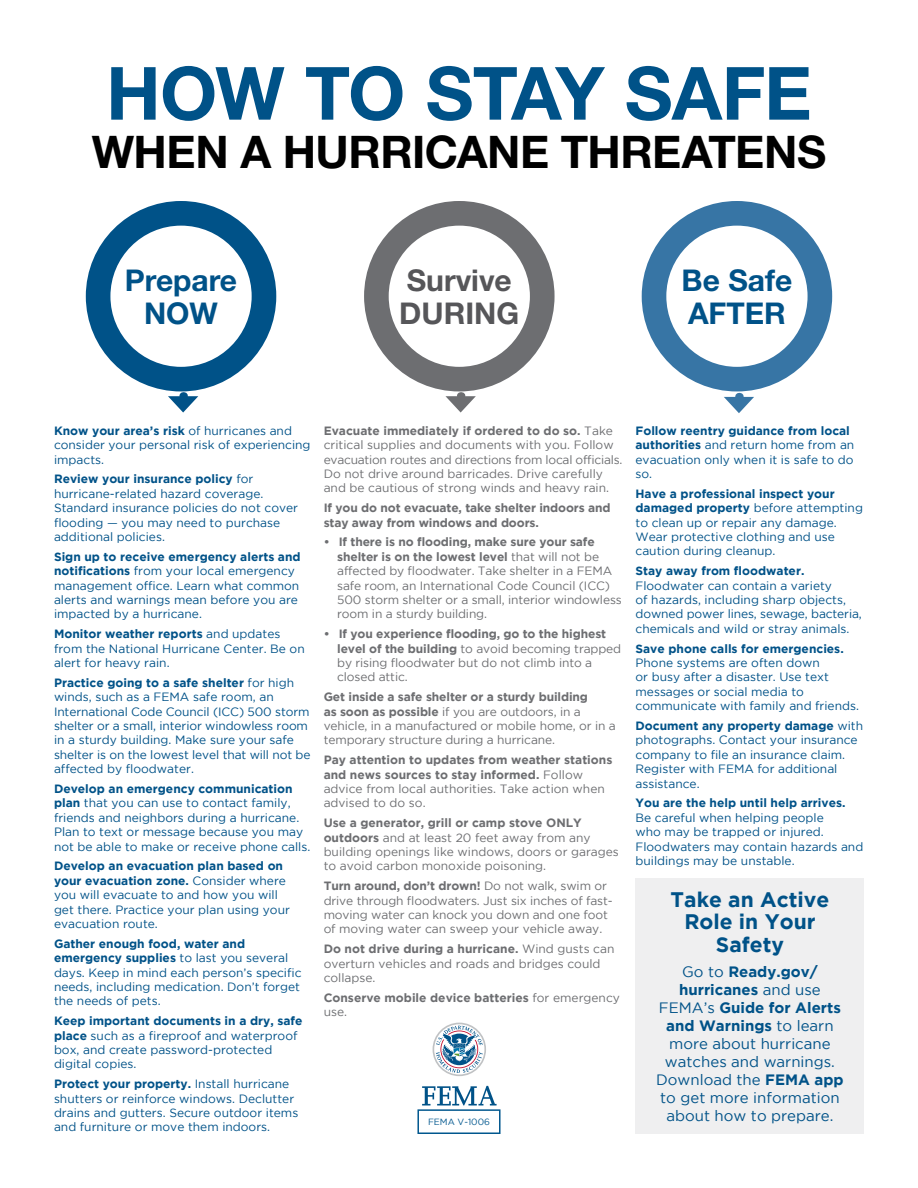
<style>
.page{position:relative;width:918px;height:1188px;background:#fff}
.page>*{position:absolute;margin:0;border:0;box-sizing:border-box;transform-origin:0 0}
.t1{font:700 73.5px "Helvetica Neue";letter-spacing:-.015em;color:#005288}
.t2{font:700 45px "Helvetica Neue";letter-spacing:-.01em;color:#000}
.t3{font:700 30px/33px "Helvetica Neue";color:#005288;text-align:center}
.t4{font:700 30px/33px "Helvetica Neue";color:#565659}
.t5{font:700 21px/22.5px "Gotham";color:#005288;text-align:center}
.t6{font:15px/18px "Gotham";color:#005288;text-align:center}
.BT_Blue{font:12px/14.4px "Gotham";color:#005288}
.BT_Gray{font:12px/14.4px "Gotham";letter-spacing:-.01em;color:#6d6e71}
.BT_Gray-2{font:700 12px/14.4px "Gotham";color:#6d6e71}
.t7{font:9px "Gotham";color:#00578e}
.s1{font-weight:700}
.s2{font-weight:400}
</style>
<div class="page">
<div style="left:86px;top:201px;width:190px;height:190px;background:#005288;border-radius:50%"></div>
<div style="left:110px;top:226px;width:142px;height:141px;background:#fff;border-radius:50%"></div>
<svg style="left:168px;top:392px;width:30px;height:21px"></svg>
<div style="left:364px;top:201px;width:191px;height:190px;background:#6d6e71;border-radius:50%"></div>
<div style="left:389px;top:226px;width:141px;height:141px;background:#fff;border-radius:50%"></div>
<svg style="left:445px;top:392px;width:31px;height:21px"></svg>
<svg style="left:724px;top:393px;width:30px;height:20px"></svg>
<div style="left:642px;top:201px;width:190px;height:190px;background:#3775a5;border-radius:50%"></div>
<div style="left:666px;top:226px;width:142px;height:141px;background:#fff;border-radius:50%"></div>
<div style="left:636px;top:879px;width:228px;height:255px;background:#efeff0"></div>
<svg style="left:422px;top:1086px;width:75px;height:20px"></svg>
<svg style="left:433px;top:1023px;width:53px;height:53px"></svg>
<div style="left:417px;top:1109px;width:84px;height:25px;background:#fff;border:2px solid #00578e"></div>
<p class="t1" style="left:106px;top:36px;width:707px">HOW TO STAY SAFE</p>
<p class="t2" style="left:92px;top:116px;width:736px">WHEN A HURRICANE THREATENS</p>
<p class="t3" style="left:125px;top:264px;width:114px">Prepare<br>NOW</p>
<p class="t4" style="left:399px;top:264px;width:121px">Survive<br>DURING</p>
<p class="t3" style="left:682px;top:264px;width:112px;text-align:left">Be Safe<br>AFTER</p>
<p class="BT_Blue" style="left:54px;top:423px;width:258px"><span class="s1">Know your area’s risk</span> of hurricanes and consider your personal risk of experiencing impacts.</p>
<p class="BT_Blue" style="left:54px;top:472px;width:246px"><span class="s1">Review your insurance policy</span> for hurricane-related hazard coverage.<br>Standard insurance policies do not cover flooding — you may need to purchase additional policies.</p>
<p class="BT_Blue" style="left:54px;top:549px;width:248px"><span class="s1">Sign up to receive emergency alerts and notifications</span> from your local emergency management office. Learn what common alerts and warnings mean before you are impacted by a hurricane.</p>
<p class="BT_Blue" style="left:54px;top:627px;width:252px"><span class="s1">Monitor weather reports</span> and updates from the National Hurricane Center. Be on alert for heavy rain.</p>
<p class="BT_Blue" style="left:54px;top:675px;width:258px"><span class="s1">Practice going to a safe shelter</span> for high winds, such as a FEMA safe room, an International Code Council (ICC) 500 storm shelter or a small, interior windowless room in a sturdy building. Make sure your safe shelter is on the lowest level that will not be affected by floodwater.</p>
<p class="BT_Blue" style="left:54px;top:781px;width:258px"><span class="s1">Develop an emergency communication plan</span> that you can use to contact family, friends and neighbors during a hurricane.<br>Plan to text or message because you may not be able to make or receive phone calls.</p>
<p class="BT_Blue" style="left:54px;top:859px;width:237px"><span class="s1">Develop an evacuation plan based on your evacuation zone.</span> Consider where you will evacuate to and how you will get there. Practice your plan using your evacuation route.</p>
<p class="BT_Blue" style="left:54px;top:936px;width:249px"><span class="s1">Gather enough food, water and emergency supplies</span> to last you several days. Keep in mind each person’s specific needs, including medication. Don’t forget the needs of pets.</p>
<p class="BT_Blue" style="left:54px;top:1014px;width:250px"><span class="s1">Keep important documents in a dry, safe place</span> such as a fireproof and waterproof box, and create password-protected digital copies.</p>
<p class="BT_Blue" style="left:54px;top:1077px;width:246px"><span class="s1">Protect your property.</span> Install hurricane shutters or reinforce windows. Declutter drains and gutters. Secure outdoor items and furniture or move them indoors.</p>
<p class="BT_Gray" style="left:324px;top:423px;width:300px"><span class="s1">Evacuate immediately if ordered to do so.</span> Take critical supplies and documents with you. Follow evacuation routes and directions from local officials.<br>Do not drive around barricades. Drive carefully and be cautious of strong winds and heavy rain.</p>
<p class="BT_Gray-2" style="left:324px;top:500px;width:289px">If you do not evacuate, take shelter indoors and stay away from windows and doors.</p>
<p class="BT_Gray" style="left:337px;top:535px;width:286px;text-indent:-14px"><span class="s1">• If there is no flooding, make sure your safe shelter is on the lowest level</span> that will not be affected by floodwater. Take shelter in a FEMA safe room, an International Code Council (ICC)<br>500 storm shelter or a small, interior windowless room in a sturdy building.</p>
<p class="BT_Gray" style="left:337px;top:627px;width:286px;text-indent:-14px"><span class="s1">• If you experience flooding, go to the highest level of the building</span> to avoid becoming trapped by rising floodwater but do not climb into a closed attic.</p>
<p class="BT_Gray" style="left:324px;top:690px;width:294px"><span class="s1">Get inside a safe shelter or a sturdy building<br>as soon as possible</span> if you are outdoors, in a vehicle, in a manufactured or mobile home, or in a temporary structure during a hurricane.</p>
<p class="BT_Gray-2" style="left:324px;top:752px;width:290px">Pay attention to updates from weather stations and news sources to stay informed. <span class="s2">Follow advice from local authorities. Take action when advised to do so.</span></p>
<p class="BT_Gray" style="left:324px;top:816px;width:297px"><span class="s1">Use a generator, grill or camp stove ONLY outdoors</span> and at least 20 feet away from any building openings like windows, doors or garages to avoid carbon monoxide poisoning.</p>
<p class="BT_Gray" style="left:324px;top:879px;width:291px"><span class="s1">Turn around, don’t drown!</span> Do not walk, swim or drive through floodwaters. Just six inches of fast&shy;moving water can knock you down and one foot of moving water can sweep your vehicle away.</p>
<p class="BT_Gray" style="left:324px;top:942px;width:292px"><span class="s1">Do not drive during a hurricane.</span> Wind gusts can overturn vehicles and roads and bridges could collapse.</p>
<p class="BT_Gray-2" style="left:324px;top:990px;width:298px">Conserve mobile device batteries <span class="s2">for emergency use.</span></p>
<p class="t7" style="left:428px;top:1117px;width:63px">FEMA V-1006</p>
<p class="BT_Blue" style="left:636px;top:423px;width:220px"><span class="s1">Follow reentry guidance from local authorities</span> and return home from an evacuation only when it is safe to do so.</p>
<p class="BT_Blue" style="left:636px;top:486px;width:229px"><span class="s1">Have a professional inspect your damaged property</span> before attempting to clean up or repair any damage.<br>Wear protective clothing and use caution during cleanup.</p>
<p class="BT_Blue" style="left:636px;top:564px;width:228px"><span class="s1">Stay away from floodwater.<br></span>Floodwater can contain a variety<br>of hazards, including sharp objects, downed power lines, sewage, bacteria, chemicals and wild or stray animals.</p>
<p class="BT_Blue" style="left:636px;top:641px;width:225px"><span class="s1">Save phone calls for emergencies.<br></span>Phone systems are often down<br>or busy after a disaster. Use text messages or social media to communicate with family and friends.</p>
<p class="BT_Blue" style="left:636px;top:718px;width:229px"><span class="s1">Document any property damage</span> with photographs. Contact your insurance company to file an insurance claim.<br>Register with FEMA for additional assistance.</p>
<p class="BT_Blue" style="left:636px;top:796px;width:229px"><span class="s1">You are the help until help arrives.<br></span>Be careful when helping people<br>who may be trapped or injured.<br>Floodwaters may contain hazards and buildings may be unstable.</p>
<p class="t5" style="left:671px;top:888px;width:160px">Take an Active<br>Role in Your<br>Safety</p>
<p class="t6" style="left:656px;top:962px;width:189px">Go to <span class="s1">Ready.gov/ hurricanes</span> and use<br>FEMA’s <span class="s1">Guide for Alerts and Warnings</span> to learn more about hurricane watches and warnings.<br>Download the <span class="s1">FEMA app </span>to get more information about how to prepare.</p>
</div>
